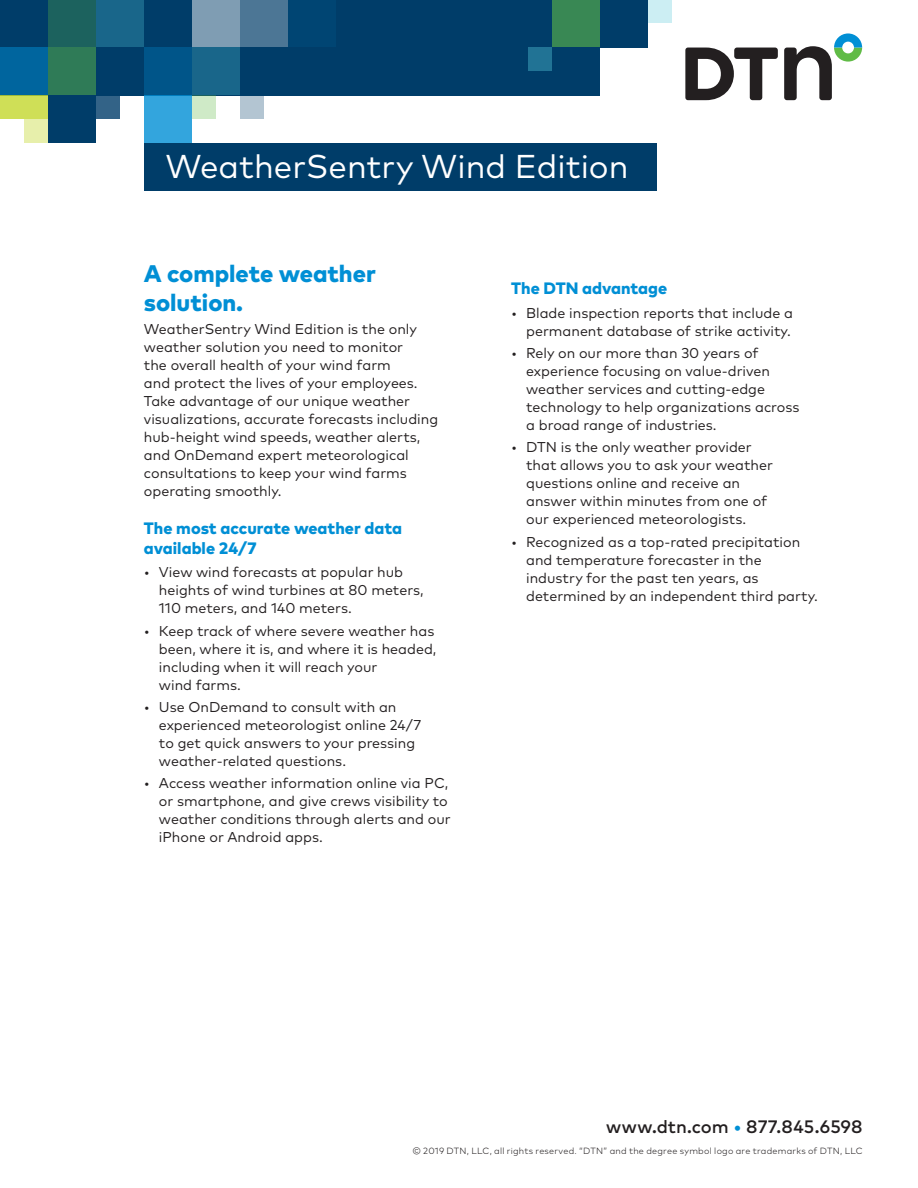
<style>
.page{position:relative;width:918px;height:1188px;background:#fff}
.page>*{position:absolute;margin:0;border:0;box-sizing:border-box;transform-origin:0 0}
.Product_Left{font:33px "Mark Pro";color:#fff}
.t1{font:800 24px/28.8px "Mark Pro";color:#008fd5}
.t2{font:500 18px "Mark Pro";letter-spacing:.005em;color:#231f20}
.Subhead{font:800 16.5px/19.8px "Mark Pro";color:#008fd5}
.Body{font:14.25px/18px "Mark Pro";color:#231f20}
.Copyright{font:300 9px "Mark Pro";letter-spacing:.025em;color:#231f20}
.s1{color:#008fd5}
</style>
<div class="page">
<svg style="left:685px;top:48px;width:93px;height:52px"></svg>
<svg style="left:784px;top:33px;width:78px;height:67px"></svg>
<div style="left:0;top:0;width:600px;height:95px;background:#003d69"></div>
<div style="left:192px;top:0;width:48px;height:47px;background:#7f9db3"></div>
<div style="left:240px;top:0;width:48px;height:47px;background:#4c7695"></div>
<div style="left:600px;top:0;width:48px;height:47px;background:#003d69"></div>
<div style="left:0;top:47px;width:48px;height:48px;background:#00659e"></div>
<div style="left:96px;top:0;width:48px;height:47px;background:#19668a"></div>
<div style="left:24px;top:95px;width:24px;height:24px;background:#cfdf57"></div>
<div style="left:24px;top:119px;width:24px;height:24px;background:#e7efab"></div>
<div style="left:528px;top:47px;width:24px;height:24px;background:#217395"></div>
<div style="left:240px;top:95px;width:24px;height:24px;background:#b3c5d2"></div>
<div style="left:192px;top:95px;width:24px;height:24px;background:#cfeac7"></div>
<div style="left:96px;top:95px;width:24px;height:24px;background:#336387"></div>
<div style="left:0;top:95px;width:24px;height:24px;background:#cfdf57"></div>
<div style="left:192px;top:47px;width:48px;height:48px;background:#19668a"></div>
<div style="left:288px;top:0;width:48px;height:47px;background:#004573"></div>
<div style="left:144px;top:47px;width:48px;height:48px;background:#005589"></div>
<div style="left:144px;top:95px;width:48px;height:48px;background:#33a5dd"></div>
<div style="left:48px;top:0;width:48px;height:47px;background:#1c625e"></div>
<div style="left:552px;top:0;width:48px;height:47px;background:#398854"></div>
<div style="left:48px;top:47px;width:48px;height:48px;background:#2f7b57"></div>
<div style="left:48px;top:95px;width:48px;height:48px;background:#003d69"></div>
<div style="left:648px;top:0;width:24px;height:23px;background:#cceef3"></div>
<div style="left:144px;top:143px;width:513px;height:48px;background:#003d69"></div>
<p class="Product_Left" style="left:166px;top:141px;width:465px">WeatherSentry Wind Edition</p>
<p class="t1" style="left:144px;top:257px;width:234px">A complete weather solution.</p>
<p class="Body" style="left:144px;top:319px;width:296px">WeatherSentry Wind Edition is the only weather solution you need to monitor<br>the overall health of your wind farm<br>and protect the lives of your employees.<br>Take advantage of our unique weather visualizations, accurate forecasts including hub-height wind speeds, weather alerts, and OnDemand expert meteorological consultations to keep your wind farms operating smoothly.</p>
<p class="Subhead" style="left:144px;top:517px;width:260px">The most accurate weather data available 24/7</p>
<p class="Body" style="left:159px;top:562px;width:266px;text-indent:-15px">• View wind forecasts at popular hub heights of wind turbines at 80 meters,<br>110 meters, and 140 meters.</p>
<p class="Body" style="left:159px;top:621px;width:279px;text-indent:-15px">• Keep track of where severe weather has been, where it is, and where it is headed, including when it will reach your<br>wind farms.</p>
<p class="Body" style="left:159px;top:697px;width:264px;text-indent:-15px">• Use OnDemand to consult with an experienced meteorologist online 24/7 to get quick answers to your pressing weather-related questions.</p>
<p class="Body" style="left:159px;top:773px;width:293px;text-indent:-15px">• Access weather information online via PC, or smartphone, and give crews visibility to weather conditions through alerts and our iPhone or Android apps.</p>
<p class="Subhead" style="left:511px;top:277px;width:158px">The DTN advantage</p>
<p class="Body" style="left:511px;top:303px;width:283px;text-align:right">• Blade inspection reports that include a permanent database of strike activity.</p>
<p class="Body" style="left:526px;top:343px;width:275px;text-indent:-15px">• Rely on our more than 30 years of experience focusing on value-driven weather services and cutting-edge technology to help organizations across a broad range of industries.</p>
<p class="Body" style="left:526px;top:437px;width:248px;text-indent:-15px">• DTN is the only weather provider that allows you to ask your weather questions online and receive an answer within minutes from one of our experienced meteorologists.</p>
<p class="Body" style="left:526px;top:532px;width:293px;text-indent:-15px">• Recognized as a top-rated precipitation and temperature forecaster in the industry for the past ten years, as determined by an independent third party.</p>
<p class="t2" style="left:606px;top:1113px;width:258px">www.dtn.com <span class="s1">•</span> 877.845.6598</p>
<p class="Copyright" style="left:412px;top:1144px;width:452px">© 2019 DTN, LLC, all rights reserved. “DTN” and the degree symbol logo are trademarks of DTN, LLC</p>
</div>
